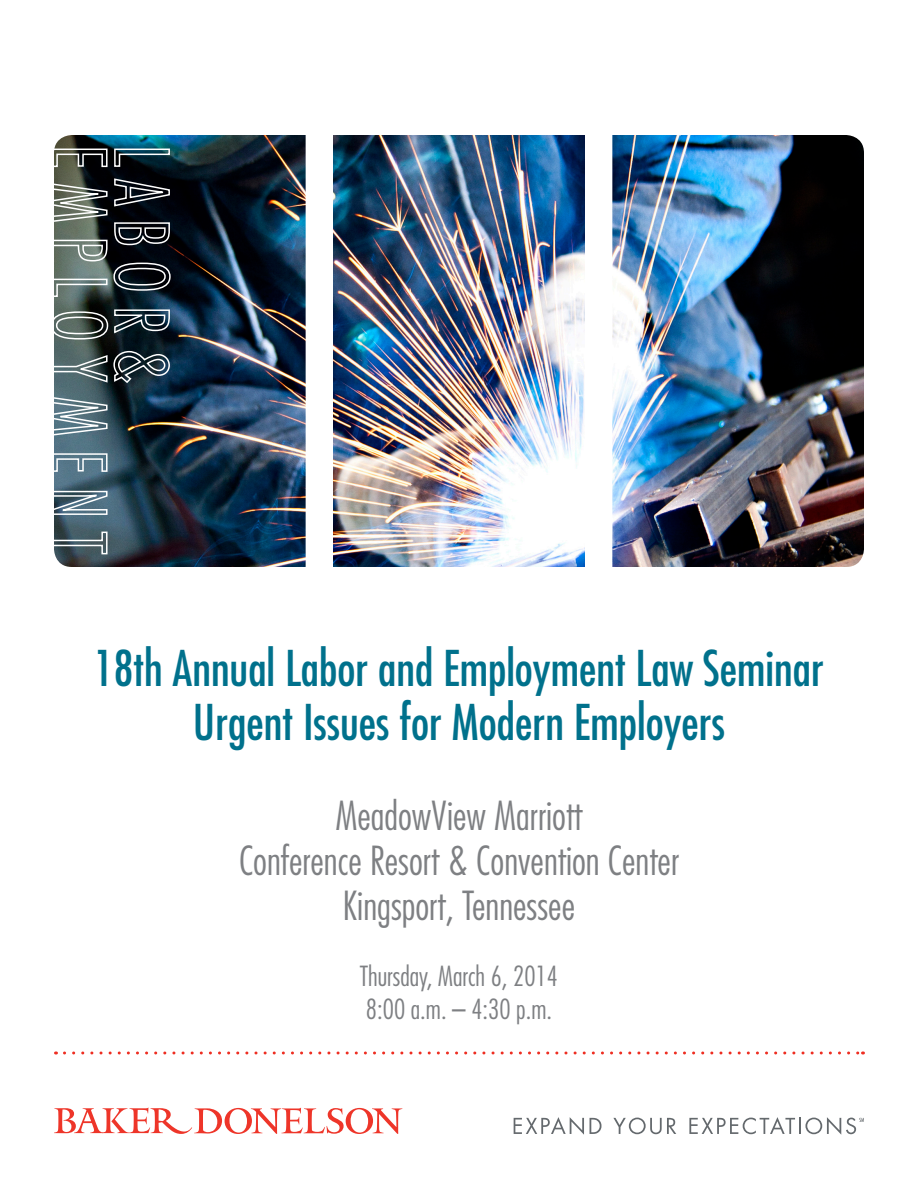
<style>
.page{position:relative;width:918px;height:1188px;background:#fff}
.page>*{position:absolute;margin:0;border:0;box-sizing:border-box;transform-origin:0 0}
.t1{font:condensed 48px "Futura";color:#00718c}
.t2{font:300 condensed 39px "Futura";color:#7e8083}
.t3{font:300 condensed 27px "Futura";color:#7e8083}
</style>
<div class="page">
<svg style="left:514px;top:1117px;width:70px;height:18px"></svg>
<svg style="left:590px;top:1118px;width:12px;height:16px"></svg>
<svg style="left:613px;top:1118px;width:63px;height:16px"></svg>
<svg style="left:689px;top:1117px;width:175px;height:18px"></svg>
<svg style="left:54px;top:1108px;width:348px;height:26px"></svg>
<svg style="left:64px;top:1052px;width:799px;height:2px"></svg>
<img style="left:612px;top:135px;width:252px;height:432px">
<img style="left:54px;top:135px;width:252px;height:432px">
<svg style="left:54px;top:148px;width:117px;height:20px;background:#414e4f"></svg>
<svg style="left:54px;top:177px;width:117px;height:121px;background:#495050"></svg>
<svg style="left:54px;top:309px;width:117px;height:31px;background:#4a5658"></svg>
<svg style="left:54px;top:350px;width:117px;height:34px;background:#4b5c61"></svg>
<svg style="left:54px;top:396px;width:54px;height:41px;background:#7b929b"></svg>
<svg style="left:54px;top:453px;width:54px;height:20px"></svg>
<svg style="left:54px;top:490px;width:55px;height:26px"></svg>
<svg style="left:54px;top:531px;width:54px;height:24px"></svg>
<img style="left:333px;top:135px;width:252px;height:432px">
<p class="t1" style="left:94px;top:639px;width:731px">18th Annual Labor and Employment Law Seminar</p>
<p class="t1" style="left:193px;top:693px;width:534px">Urgent Issues for Modern Employers</p>
<p class="t2" style="left:336px;top:792px;width:248px">MeadowView Marriott</p>
<p class="t2" style="left:239px;top:837px;width:441px">Conference Resort &amp; Convention Center</p>
<p class="t2" style="left:343px;top:882px;width:234px">Kingsport, Tennessee</p>
<p class="t3" style="left:360px;top:960px;width:200px">Thursday, March 6, 2014</p>
<p class="t3" style="left:366px;top:993px;width:188px">8:00 a.m. – 4:30 p.m.</p>
</div>
